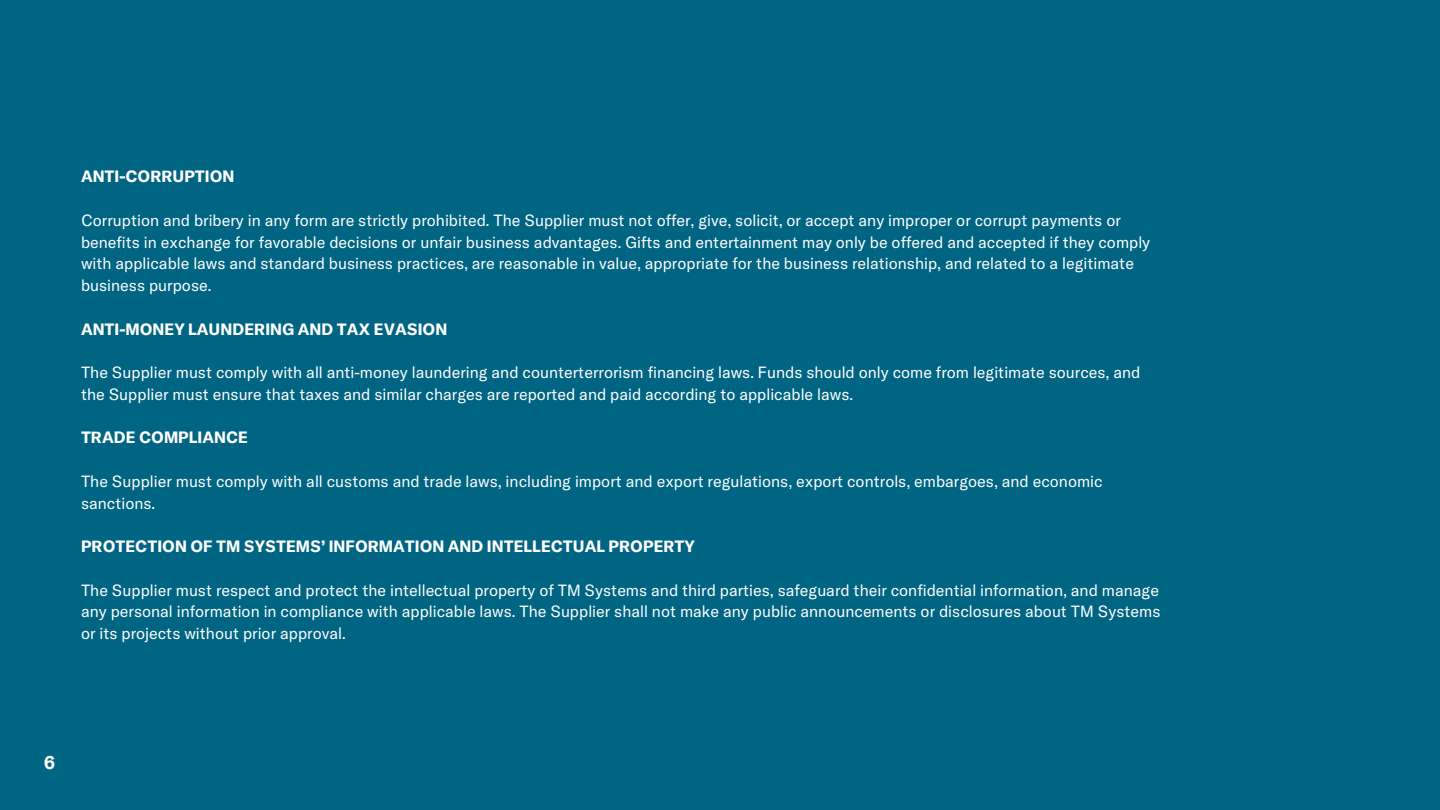
<style>
.page{position:relative;width:1440px;height:810px;background:#006483}
.page>*{position:absolute;margin:0;border:0;box-sizing:border-box;transform-origin:0 0}
.t1{font:700 18px "GT America";color:#fff}
.t2{font:16px/21.8px "GT America";color:#fff}
.t3{font:700 16px "GT America";color:#fff}
</style>
<div class="page">
<h1 class="t3" style="left:81px;top:166px;width:155px">ANTI-CORRUPTION</h1>
<p class="t2" style="left:81px;top:209px;width:1071px">Corruption and bribery in any form are strictly prohibited. The Supplier must not offer, give, solicit, or accept any improper or corrupt payments or benefits in exchange for favorable decisions or unfair business advantages. Gifts and entertainment may only be offered and accepted if they comply with applicable laws and standard business practices, are reasonable in value, appropriate for the business relationship, and related to a legitimate business purpose.</p>
<h1 class="t3" style="left:81px;top:318px;width:368px">ANTI-MONEY LAUNDERING AND TAX EVASION</h1>
<p class="t2" style="left:81px;top:361px;width:1061px">The Supplier must comply with all anti-money laundering and counterterrorism financing laws. Funds should only come from legitimate sources, and the Supplier must ensure that taxes and similar charges are reported and paid according to applicable laws.</p>
<h1 class="t3" style="left:81px;top:427px;width:169px">TRADE COMPLIANCE</h1>
<p class="t2" style="left:81px;top:470px;width:1023px">The Supplier must comply with all customs and trade laws, including import and export regulations, export controls, embargoes, and economic sanctions.</p>
<h1 class="t3" style="left:81px;top:536px;width:616px">PROTECTION OF TM SYSTEMS’ INFORMATION AND INTELLECTUAL PROPERTY</h1>
<p class="t2" style="left:81px;top:579px;width:1081px;text-align:justify">The Supplier must respect and protect the intellectual property of TM Systems and third parties, safeguard their confidential information, and manage any personal information in compliance with applicable laws. The Supplier shall not make any public announcements or disclosures about TM Systems or its projects without prior approval.</p>
<p class="t1" style="left:44px;top:751px;width:13px">6</p>
</div>
